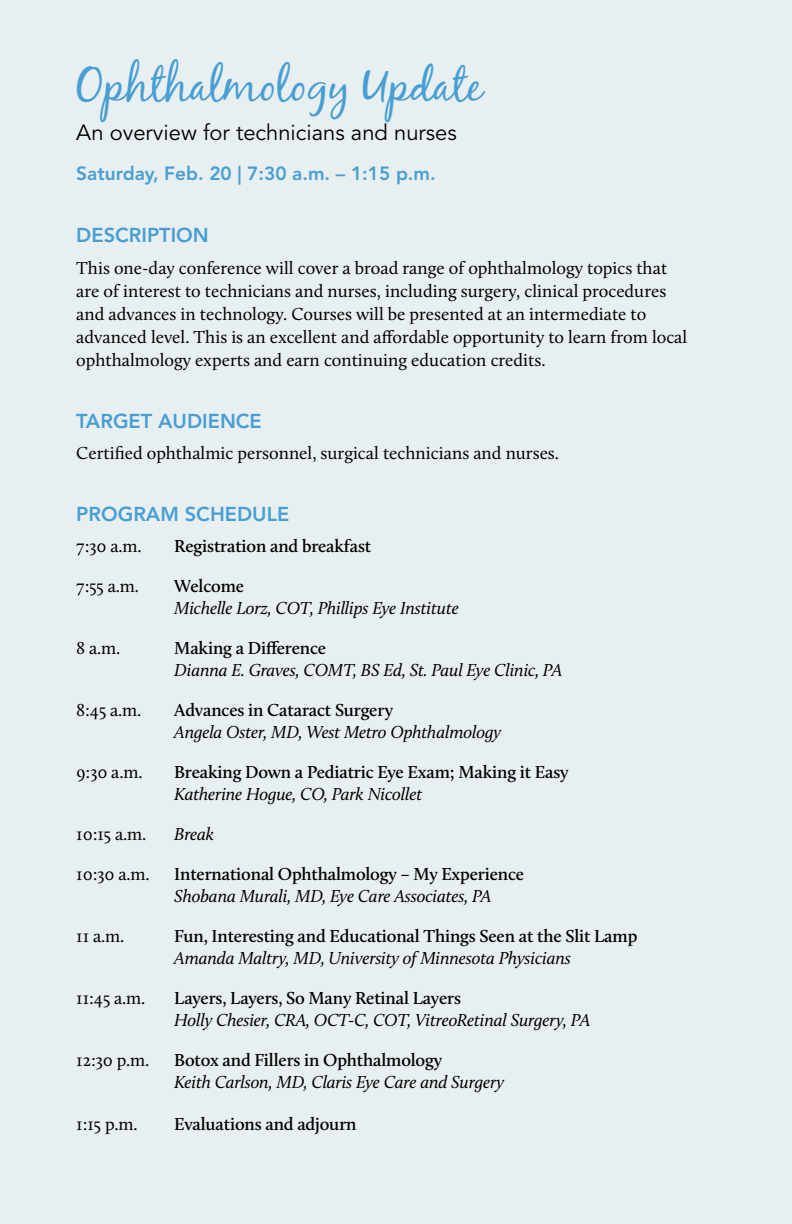
<style>
.page{position:relative;width:792px;height:1224px;background:#e8eff0}
.page>*{position:absolute;margin:0;border:0;box-sizing:border-box;transform-origin:0 0}
.t1{font:46px "Black Jack";color:#489ed2}
.t2{font:22px "Avenir LT Std";color:#000}
.t3{font:800 20px "Avenir LT Std";color:#489ed2}
.t4{font:800 19px "Avenir LT Std";color:#489ed2}
.t5{font:18px/23px "Calluna";color:#000}
.t6{font:italic 18px "Calluna";letter-spacing:-.01em;color:#000}
.t7{font:600 18px "Calluna";letter-spacing:-.01em;color:#000}
</style>
<div class="page">
<h1 class="t1" style="left:76px;top:57px;width:407px">Ophthalmology Update</h1>
<p class="t2" style="left:76px;top:120px;width:382px">An overview for technicians and nurses</p>
<p class="t4" style="left:76px;top:162px;width:361px">Saturday, Feb. 20 | 7:30 a.m. – 1:15 p.m.</p>
<p class="t3" style="left:76px;top:224px;width:134px">DESCRIPTION</p>
<p class="t5" style="left:76px;top:257px;width:613px">This one-day conference will cover a broad range of ophthalmology topics that are of interest to technicians and nurses, including surgery, clinical procedures and advances in technology. Courses will be presented at an intermediate to advanced level. This is an excellent and affordable opportunity to learn from local ophthalmology experts and earn continuing education credits.</p>
<p class="t3" style="left:76px;top:410px;width:187px">TARGET AUDIENCE</p>
<p class="t5" style="left:76px;top:442px;width:484px">Certified ophthalmic personnel, surgical technicians and nurses.</p>
<p class="t3" style="left:76px;top:503px;width:214px">PROGRAM SCHEDULE</p>
<p class="t5" style="left:76px;top:535px;width:67px">7:30 a.m.</p>
<p class="t7" style="left:174px;top:535px;width:198px">Registration and breakfast</p>
<p class="t5" style="left:76px;top:575px;width:64px">7:55 a.m.</p>
<p class="t7" style="left:174px;top:575px;width:71px">Welcome</p>
<p class="t6" style="left:174px;top:597px;width:286px">Michelle Lorz, COT, Phillips Eye Institute</p>
<p class="t5" style="left:76px;top:637px;width:46px">8 a.m.</p>
<p class="t7" style="left:174px;top:637px;width:153px">Making a Difference</p>
<p class="t6" style="left:174px;top:659px;width:390px">Dianna E. Graves, COMT, BS Ed, St. Paul Eye Clinic, PA</p>
<p class="t5" style="left:76px;top:699px;width:67px">8:45 a.m.</p>
<p class="t7" style="left:174px;top:699px;width:220px">Advances in Cataract Surgery</p>
<p class="t6" style="left:174px;top:721px;width:328px">Angela Oster, MD, West Metro Ophthalmology</p>
<p class="t5" style="left:76px;top:761px;width:68px">9:30 a.m.</p>
<p class="t7" style="left:174px;top:761px;width:396px">Breaking Down a Pediatric Eye Exam; Making it Easy</p>
<p class="t6" style="left:174px;top:783px;width:249px">Katherine Hogue, CO, Park Nicollet</p>
<p class="t5" style="left:76px;top:823px;width:72px">10:15 a.m.</p>
<p class="t6" style="left:174px;top:823px;width:42px">Break</p>
<p class="t5" style="left:76px;top:863px;width:75px">10:30 a.m.</p>
<p class="t7" style="left:174px;top:863px;width:351px">International Ophthalmology – My Experience</p>
<p class="t6" style="left:174px;top:885px;width:319px">Shobana Murali, MD, Eye Care Associates, PA</p>
<p class="t5" style="left:76px;top:925px;width:50px">11 a.m.</p>
<p class="t7" style="left:174px;top:925px;width:465px">Fun, Interesting and Educational Things Seen at the Slit Lamp</p>
<p class="t6" style="left:174px;top:947px;width:398px">Amanda Maltry, MD, University of Minnesota Physicians</p>
<p class="t5" style="left:76px;top:987px;width:71px">11:45 a.m.</p>
<p class="t7" style="left:174px;top:987px;width:288px">Layers, Layers, So Many Retinal Layers</p>
<p class="t6" style="left:174px;top:1009px;width:418px">Holly Chesier, CRA, OCT-C, COT, VitreoRetinal Surgery, PA</p>
<p class="t5" style="left:76px;top:1049px;width:74px">12:30 p.m.</p>
<p class="t7" style="left:174px;top:1049px;width:269px">Botox and Fillers in Ophthalmology</p>
<p class="t6" style="left:174px;top:1071px;width:331px">Keith Carlson, MD, Claris Eye Care and Surgery</p>
<p class="t5" style="left:76px;top:1113px;width:63px">1:15 p.m.</p>
<p class="t7" style="left:174px;top:1113px;width:184px">Evaluations and adjourn</p>
</div>
